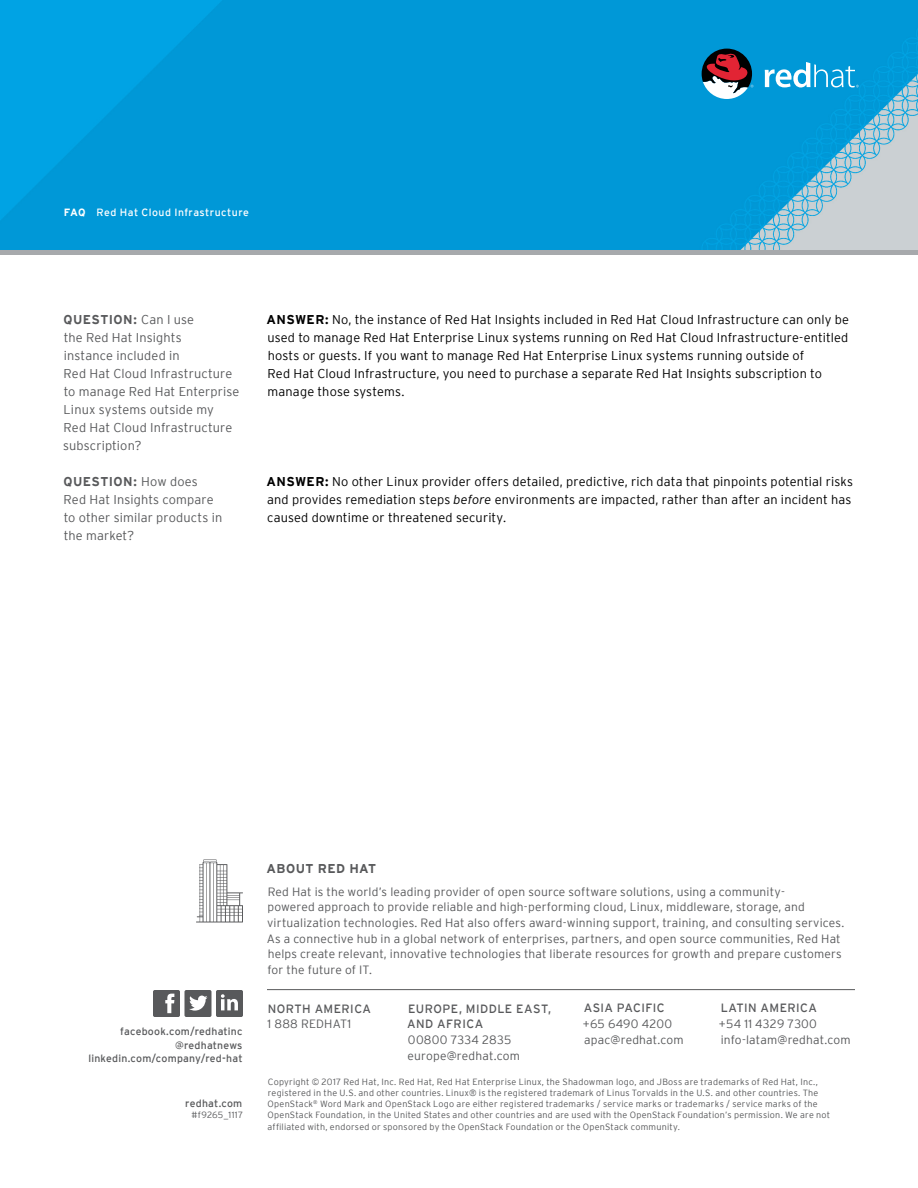
<style>
.page{position:relative;width:918px;height:1188px;background:#fff}
.page>*{position:absolute;margin:0;border:0;box-sizing:border-box;transform-origin:0 0}
.t1{font:300 12.75px/18px "Interstate";letter-spacing:.01em;color:#000}
.t2{font:300 12.75px/18px "Interstate";letter-spacing:.01em;color:#58595b}
.t3{font:700 12.75px "Interstate";letter-spacing:.03em;color:#58595b}
.t4{font:300 12px/15.8px "Interstate";letter-spacing:.015em;color:#58595b}
.t5{font:12px/15.8px "Interstate";letter-spacing:.035em;color:#58595b}
.t6{font:10.5px/13.5px "Interstate";letter-spacing:.02em;color:#58595b;text-align:right}
.t7{font:10.5px "Interstate";letter-spacing:.045em;color:#fff}
.t8{font:300 9px/11.2px "Interstate";letter-spacing:.025em;color:#58595b}
.s1{font-weight:700}
.s2{font-style:italic}
</style>
<div class="page">
<img style="left:0;top:0;width:918px;height:250px">
<hr style="left:267px;top:989px;width:588px;height:1px;background:#58595b">
<svg style="left:153px;top:990px;width:90px;height:27px"></svg>
<svg style="left:196px;top:860px;width:47px;height:62px"></svg>
<svg style="left:765px;top:62px;width:94px;height:25px"></svg>
<svg style="left:702px;top:49px;width:51px;height:50px"></svg>
<div style="left:0;top:250px;width:918px;height:5px;background:#a7a9ac"></div>
<p class="t7" style="left:64px;top:206px;width:187px"><span class="s1">FAQ</span> Red Hat Cloud Infrastructure</p>
<p class="t2" style="left:63px;top:310px;width:178px"><span class="s1">QUESTION:</span> Can I use<br>the Red Hat Insights<br>instance included in<br>Red Hat Cloud Infrastructure to manage Red Hat Enterprise<br>Linux systems outside my<br>Red Hat Cloud Infrastructure subscription?</p>
<p class="t2" style="left:64px;top:472px;width:160px"><span class="s1">QUESTION:</span> How does<br>Red Hat Insights compare to other similar products in the market?</p>
<p class="t1" style="left:267px;top:310px;width:584px"><span class="s1">ANSWER:</span> No, the instance of Red Hat Insights included in Red Hat Cloud Infrastructure can only be used to manage Red Hat Enterprise Linux systems running on Red Hat Cloud Infrastructure-entitled hosts or guests. If you want to manage Red Hat Enterprise Linux systems running outside of<br>Red Hat Cloud Infrastructure, you need to purchase a separate Red Hat Insights subscription to manage those systems.</p>
<p class="t1" style="left:267px;top:472px;width:588px;text-align:justify"><span class="s1">ANSWER:</span> No other Linux provider offers detailed, predictive, rich data that pinpoints potential risks and provides remediation steps <span class="s2">before</span> environments are impacted, rather than after an incident has caused downtime or threatened security.</p>
<p class="t6" style="left:88px;top:1024px;width:156px">facebook.com/redhatinc @redhatnews linkedin.com/company/red-hat</p>
<p class="t6" style="left:185px;top:1096px;width:59px">redhat.com</p>
<p class="t8" style="left:191px;top:1109px;width:53px">#f9265_1117</p>
<p class="t3" style="left:267px;top:861px;width:111px">ABOUT RED HAT</p>
<p class="t4" style="left:267px;top:883px;width:579px">Red Hat is the world’s leading provider of open source software solutions, using a community-<br>powered approach to provide reliable and high-performing cloud, Linux, middleware, storage, and virtualization technologies. Red Hat also offers award-winning support, training, and consulting services.<br>As a connective hub in a global network of enterprises, partners, and open source communities, Red Hat helps create relevant, innovative technologies that liberate resources for growth and prepare customers for the future of IT.</p>
<p class="t5" style="left:407px;top:1000px;width:145px">EUROPE, MIDDLE EAST,<br>AND AFRICA</p>
<p class="t4" style="left:408px;top:1032px;width:114px">00800 7334 2835 europe@redhat.com</p>
<p class="t5" style="left:721px;top:1000px;width:98px">LATIN AMERICA</p>
<p class="t4" style="left:719px;top:1016px;width:133px">+54 11 4329 7300 info-latam@redhat.com</p>
<p class="t5" style="left:584px;top:1000px;width:83px">ASIA PACIFIC</p>
<p class="t4" style="left:583px;top:1016px;width:102px">+65 6490 4200 apac@redhat.com</p>
<p class="t5" style="left:268px;top:1000px;width:105px">NORTH AMERICA</p>
<p class="t4" style="left:268px;top:1016px;width:85px">1 888 REDHAT1</p>
<p class="t8" style="left:268px;top:1076px;width:564px">Copyright © 2017 Red Hat, Inc. Red Hat, Red Hat Enterprise Linux, the Shadowman logo, and JBoss are trademarks of Red Hat, Inc., registered in the U.S. and other countries. Linux® is the registered trademark of Linus Torvalds in the U.S. and other countries. The OpenStack<sup>®</sup> Word Mark and OpenStack Logo are either registered trademarks / service marks or trademarks / service marks of the OpenStack Foundation, in the United States and other countries and are used with the OpenStack Foundation’s permission. We are not affiliated with, endorsed or sponsored by the OpenStack Foundation or the OpenStack community.</p>
</div>
